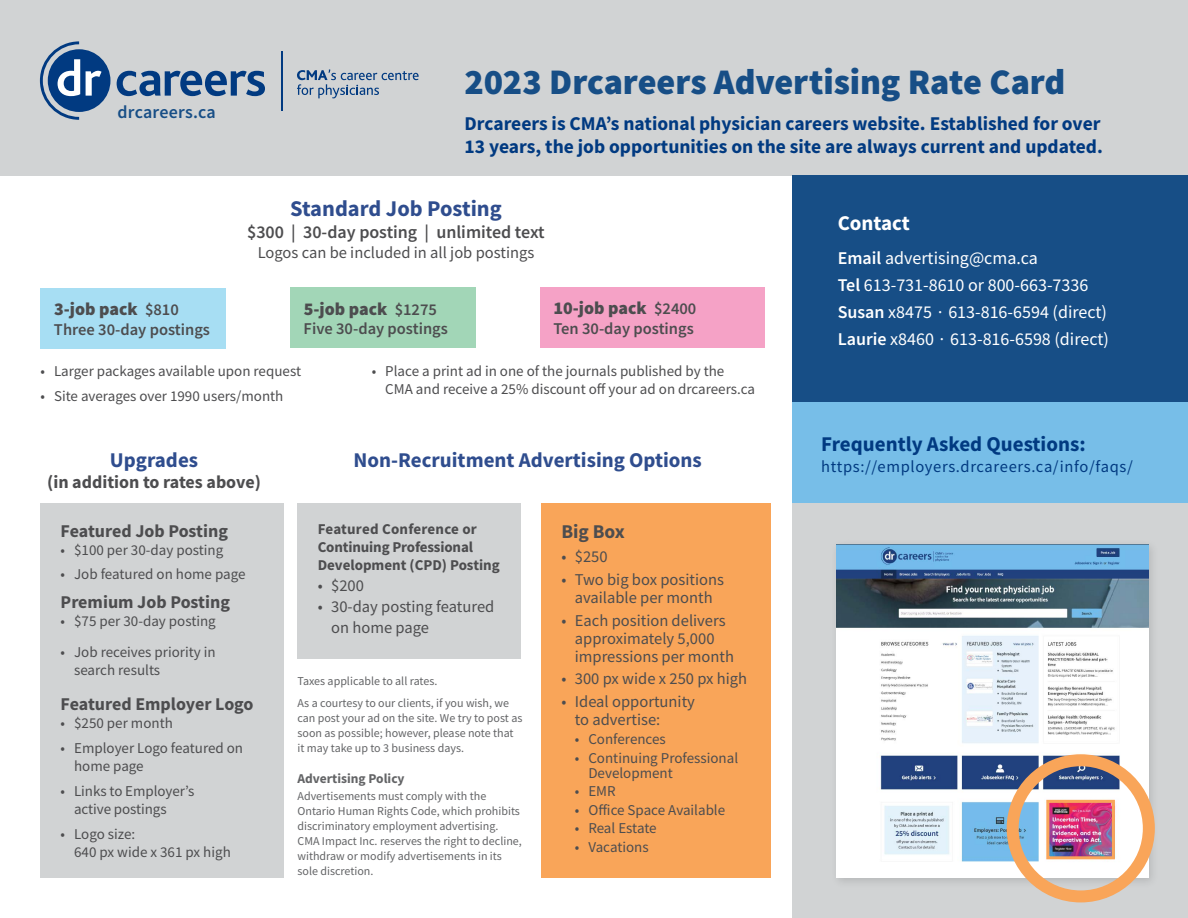
<style>
.page{position:relative;width:1188px;height:918px;background:#fff}
.page>*{position:absolute;margin:0;border:0;box-sizing:border-box;transform-origin:0 0}
.t1{font:900 36px "Source Sans Pro";letter-spacing:-.005em;color:#174e86}
.t2{font:700 22.5px "Source Sans Pro";color:#2f4d8e}
.t3{font:700 21px "Source Sans Pro";color:#2f4d8e}
.t4{font:700 21px "Source Sans Pro";color:#013a81}
.t5{font:700 21px "Source Sans Pro";color:#fff}
.t6{font:700 19.5px/23.4px "Source Sans Pro";color:#013a81}
.t7{font:700 19.5px "Source Sans Pro";color:#4d4d4f}
.t8{font:18px/27px "Source Sans Pro";color:#fff}
.t9{font:700 18px "Source Sans Pro";color:#4d4d4f}
.t10{font:900 18px "Source Sans Pro";color:#4d4d4f}
.t11{font:600 18px "Source Sans Pro";color:#4d4d4f}
.t12{font:600 18px "Source Sans Pro";letter-spacing:.01em;color:#174e86}
.t13{font:16.5px/18px "Source Sans Pro";color:#4d4d4f}
.t14{font:600 16.5px "Source Sans Pro";color:#4d4d4f}
.t15{font:16.5px "Source Sans Pro";letter-spacing:.04em;color:#013a81}
.t16{font:15px/18px "Source Sans Pro";color:#4d4d4f}
.t17{font:700 15px/18px "Source Sans Pro";letter-spacing:-.005em;color:#4d4d4f}
.t18{font:700 13.5px "Source Sans Pro";color:#636466}
.t19{font:12px/15px "Source Sans Pro";color:#636466}
.s1{font-weight:600;font-size:16.5px}
.s2{font-weight:600}
</style>
<div class="page">
<div style="left:541px;top:503px;width:229px;height:375px;background:#f9a559"></div>
<div style="left:0;top:0;width:1188px;height:176px;background:#d1d3d4"></div>
<div style="left:40px;top:503px;width:244px;height:375px;background:#d1d3d4"></div>
<div style="left:48px;top:49px;width:62px;height:63px;background:#013a81;border-radius:50%"></div>
<svg style="left:40px;top:41px;width:40px;height:79px"></svg>
<svg style="left:86px;top:71px;width:16px;height:25px"></svg>
<svg style="left:117px;top:71px;width:148px;height:25px"></svg>
<svg style="left:297px;top:69px;width:122px;height:29px"></svg>
<div style="left:540px;top:287px;width:225px;height:60px;background:#f5a2c6"></div>
<div style="left:290px;top:288px;width:186px;height:60px;background:#a2d6b7"></div>
<div style="left:40px;top:288px;width:186px;height:60px;background:#a7def3"></div>
<div style="left:297px;top:503px;width:224px;height:155px;background:#d1d3d4"></div>
<div style="left:792px;top:176px;width:396px;height:226px;background:#174e86"></div>
<hr style="left:281px;top:52px;width:2px;height:59px;background:#013a81">
<div style="left:792px;top:503px;width:396px;height:415px;background:#d1d3d4"></div>
<div style="left:792px;top:402px;width:396px;height:101px;background:#77bee8"></div>
<div style="left:831px;top:538px;width:329px;height:351px;background:#000;opacity:.13"></div>
<img style="left:837px;top:545px;width:311px;height:333px">
<img style="left:1045px;top:798px;width:71px;height:63px">
<div style="left:1007px;top:754px;width:148px;height:148px;border:12px solid #f9a559;border-radius:50%"></div>
<p class="t12" style="left:118px;top:100px;width:100px">drcareers.ca</p>
<p class="t10" style="left:54px;top:297px;width:126px">3-job pack <span class="s1">$810</span></p>
<p class="t14" style="left:54px;top:319px;width:158px">Three 30-day postings</p>
<h1 class="t1" style="left:465px;top:57px;width:602px">2023 Drcareers Advertising Rate Card</h1>
<p class="t6" style="left:465px;top:111px;width:640px">Drcareers is CMA’s national physician careers website. Established for over<br>13 years, the job opportunities on the site are always current and updated.</p>
<h2 class="t2" style="left:290px;top:193px;width:213px">Standard Job Posting</h2>
<p class="t11" style="left:247px;top:220px;width:299px">$300 | 30-day posting | unlimited text</p>
<p class="t13" style="left:258px;top:243px;width:278px">Logos can be included in all job postings</p>
<p class="t10" style="left:304px;top:296px;width:135px">5-job pack <span class="s1">$1275</span></p>
<p class="t14" style="left:304px;top:318px;width:146px">Five 30-day postings</p>
<p class="t10" style="left:553px;top:296px;width:145px">10-job pack <span class="s1">$2400</span></p>
<p class="t14" style="left:553px;top:318px;width:142px">Ten 30-day postings</p>
<h3 class="t5" style="left:838px;top:209px;width:74px">Contact</h3>
<p class="t8" style="left:838px;top:245px;width:273px"><span class="s2">Email</span> advertising@cma.ca<br><span class="s2">Tel</span> 613-731-8610 or 800-663-7336<br><span class="s2">Susan</span> x8475 ∙ 613-816-6594 (direct)<br><span class="s2">Laurie</span> x8460 ∙ 613-816-6598 (direct)</p>
<p class="t16" style="left:40px;top:362px;width:262px">• Larger packages available upon request</p>
<p class="t16" style="left:40px;top:387px;width:244px">• Site averages over 1990 users/month</p>
<p class="t16" style="left:385px;top:362px;width:371px;text-indent:-13px">• Place a print ad in one of the journals published by the<br>CMA and receive a 25% discount of your ad on drcareers.ca</p>
<h2 class="t3" style="left:110px;top:445px;width:90px">Upgrades</h2>
<p class="t9" style="left:47px;top:470px;width:215px">(in addition to rates above)</p>
<h3 class="t9" style="left:61px;top:518px;width:169px">Featured Job Posting</h3>
<p class="t16" style="left:61px;top:540px;width:164px">• $100 per 30-day posting</p>
<p class="t16" style="left:61px;top:565px;width:186px">• Job featured on home page</p>
<h3 class="t9" style="left:61px;top:590px;width:171px">Premium Job Posting</h3>
<p class="t16" style="left:61px;top:612px;width:157px">• $75 per 30-day posting</p>
<p class="t16" style="left:74px;top:643px;width:143px;text-indent:-14px">• Job receives priority in search results</p>
<h3 class="t9" style="left:61px;top:692px;width:194px">Featured Employer Logo</h3>
<p class="t16" style="left:61px;top:714px;width:114px">• $250 per month</p>
<p class="t16" style="left:74px;top:739px;width:171px;text-indent:-14px">• Employer Logo featured on home page</p>
<p class="t16" style="left:74px;top:782px;width:122px;text-indent:-14px">• Links to Employer’s active postings</p>
<p class="t16" style="left:74px;top:824px;width:158px;text-indent:-14px">• Logo size:<br>640 px wide x 361 px high</p>
<h2 class="t3" style="left:354px;top:445px;width:350px">Non-Recruitment Advertising Options</h2>
<h3 class="t17" style="left:318px;top:520px;width:184px">Featured Conference or<br>Continuing Professional<br>Development (CPD) Posting</h3>
<p class="t13" style="left:318px;top:577px;width:48px">• $200</p>
<p class="t13" style="left:331px;top:596px;width:165px;line-height:21px;text-indent:-13px">• 30-day posting featured on home page</p>
<p class="t19" style="left:297px;top:674px;width:141px">Taxes applicable to all rates.</p>
<p class="t19" style="left:297px;top:695px;width:226px">As a courtesy to our clients, if you wish, we can post your ad on the site. We try to post as soon as possible; however, please note that it may take up to 3 business days.</p>
<h4 class="t18" style="left:297px;top:769px;width:109px">Advertising Policy</h4>
<p class="t19" style="left:297px;top:789px;width:226px">Advertisements must comply with the Ontario Human Rights Code, which prohibits discriminatory employment advertising.<br>CMA Impact Inc. reserves the right to decline, withdraw or modify advertisements in its sole discretion.</p>
<h3 class="t7" style="left:561px;top:518px;width:65px">Big Box</h3>
<p class="t13" style="left:561px;top:548px;width:48px">• $250</p>
<p class="t13" style="left:561px;top:570px;width:164px;text-align:center">• Two big box positions available per month</p>
<p class="t13" style="left:575px;top:611px;width:161px;text-indent:-13px">• Each position delivers approximately 5,000 impressions per month</p>
<p class="t13" style="left:561px;top:670px;width:187px">• 300 px wide x 250 px high</p>
<p class="t13" style="left:561px;top:692px;width:7px">•</p>
<p class="t13" style="left:575px;top:692px;width:122px">Ideal opportunity to advertise:</p>
<p class="t16" style="left:575px;top:730px;width:93px">• Conferences</p>
<p class="t16" style="left:588px;top:750px;width:151px;line-height:15px;text-indent:-14px">• Continuing Professional<br>Development</p>
<p class="t16" style="left:575px;top:782px;width:42px">• EMR</p>
<p class="t16" style="left:575px;top:801px;width:152px">• Ofice Space Available</p>
<p class="t16" style="left:575px;top:819px;width:83px">• Real Estate</p>
<p class="t16" style="left:575px;top:838px;width:75px">• Vacations</p>
<h3 class="t4" style="left:821px;top:429px;width:266px">Frequently Asked Questions:</h3>
<p class="t15" style="left:821px;top:456px;width:313px">https://employers.drcareers.ca/info/faqs/</p>
</div>
